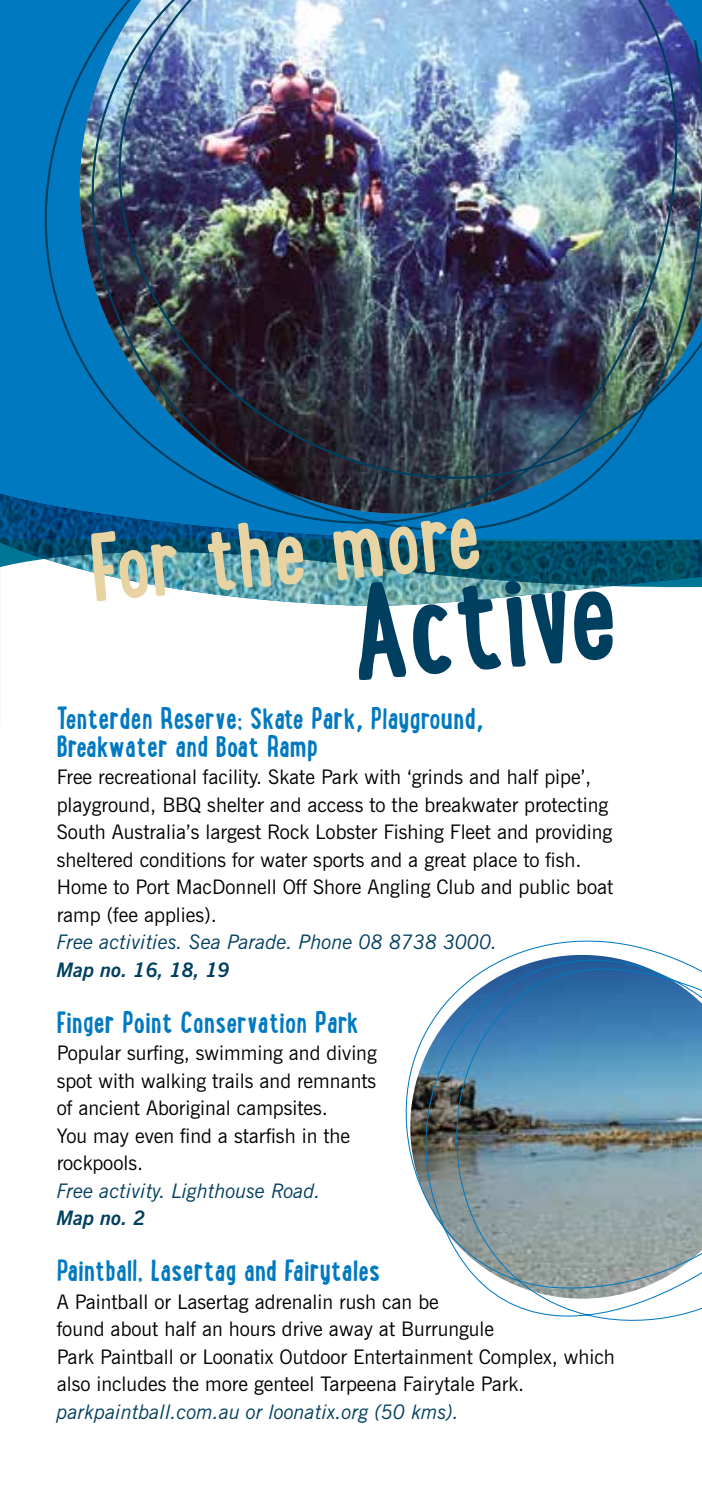
<style>
.page{position:relative;width:702px;height:1489px;background:#fff}
.page>*{position:absolute;margin:0;border:0;box-sizing:border-box;transform-origin:0 0}
.t1{font:700 135px "Lunch Box";color:#003f5f}
.t2{font:700 95px "Lunch Box";color:#e8d3a2}
.t3{font:700 30px/27.5px "Lunch Box";color:#0079c1}
.t4{font:20px/27.5px "News Gothic BT";color:#000}
.t5{font:italic 20px "News Gothic BT";color:#003f5f}
.t6{font:italic 700 20px "News Gothic BT";color:#003f5f}
.s1{font-family:"Corisande"}
</style>
<div class="page">
<img style="left:0;top:0;width:702px;height:623px">
<img style="left:405px;top:940px;width:297px;height:381px">
<h2 class="t2" style="left:84px;top:498px;width:395px;rotate:-5deg">For the more</h2>
<h1 class="t1" style="left:341px;top:534px;width:272px;rotate:-5deg">Active</h1>
<h3 class="t3" style="left:57px;top:703px;width:428px">Tenterden Reserve; Skate Park<span class="s1">,</span> Playground<span class="s1">,<br></span>Breakwater and Boat Ramp</h3>
<p class="t4" style="left:57px;top:763px;width:558px">Free recreational facility. Skate Park with ‘grinds and half pipe’, playground, BBQ shelter and access to the breakwater protecting South Australia’s largest Rock Lobster Fishing Fleet and providing sheltered conditions for water sports and a great place to fish.<br>Home to Port MacDonnell Off Shore Angling Club and public boat ramp (fee applies).</p>
<p class="t5" style="left:57px;top:930px;width:442px">Free activities. Sea Parade. Phone 08 8738 3000.</p>
<p class="t6" style="left:57px;top:957px;width:175px">Map no. 16, 18, 19</p>
<h3 class="t3" style="left:57px;top:1007px;width:304px">Finger Point Conservation Park</h3>
<p class="t4" style="left:57px;top:1039px;width:321px">Popular surfing, swimming and diving spot with walking trails and remnants of ancient Aboriginal campsites.<br>You may even find a starfish in the rockpools.</p>
<p class="t5" style="left:57px;top:1178px;width:265px">Free activity. Lighthouse Road.</p>
<p class="t6" style="left:57px;top:1206px;width:90px">Map no. 2</p>
<h3 class="t3" style="left:57px;top:1255px;width:325px">Paintball, Lasertag and Fairytales</h3>
<p class="t4" style="left:57px;top:1287px;width:559px">A Paintball or Lasertag adrenalin rush can be<br>found about half an hours drive away at Burrungule<br>Park Paintball or Loonatix Outdoor Entertainment Complex, which also includes the more genteel Tarpeena Fairytale Park.</p>
<p class="t5" style="left:57px;top:1399px;width:404px">parkpaintball.com.au or loonatix.org (50 kms).</p>
</div>
